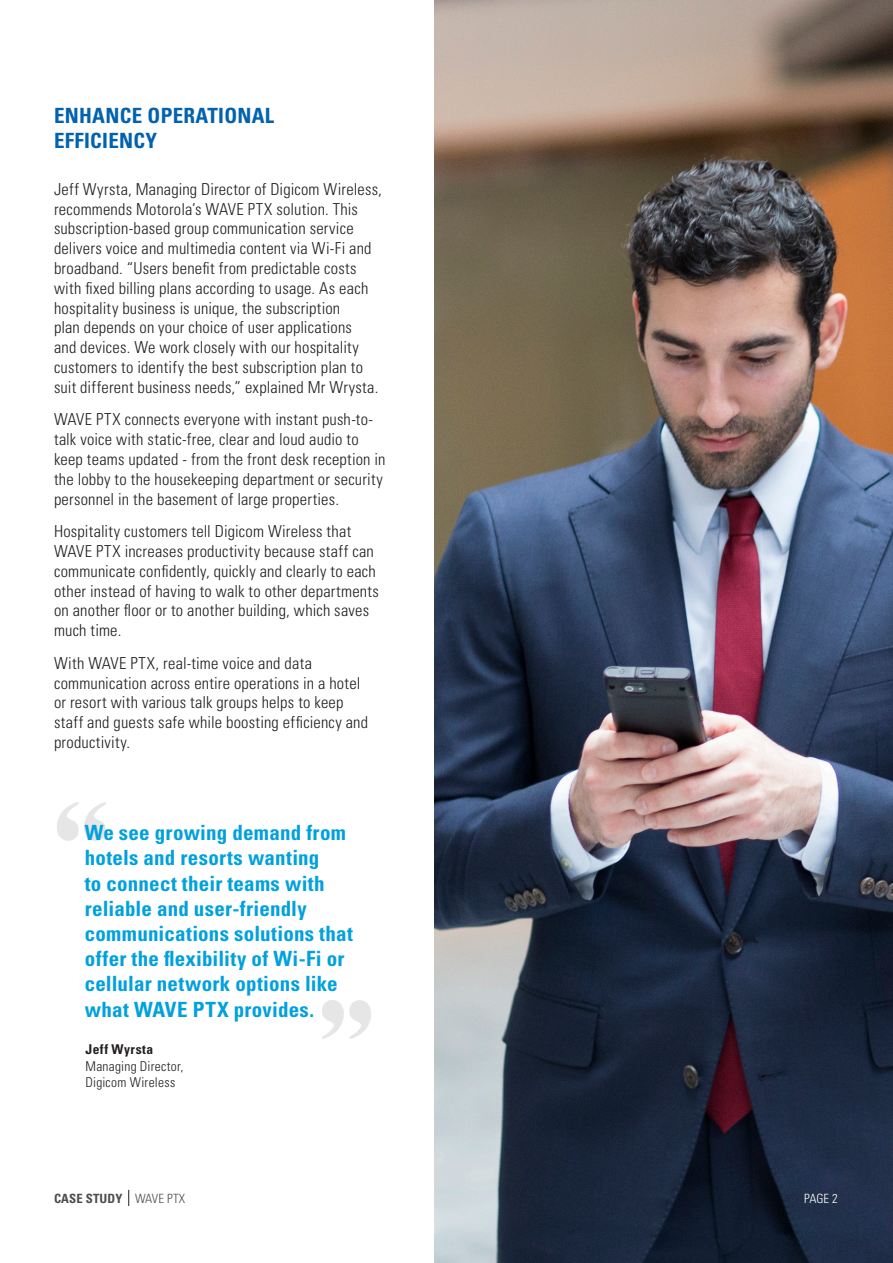
<style>
.page{position:relative;width:893px;height:1263px;background:#fff}
.page>*{position:absolute;margin:0;border:0;box-sizing:border-box;transform-origin:0 0}
.t1{font:700 condensed 21px/25.2px "Univers LT Std";letter-spacing:.01em;color:#00a1de}
.Table_Cell_headers{font:700 condensed 21px/25.2px "Univers LT Std";letter-spacing:.015em;color:#0162b0}
.t2{font:300 condensed 16.5px/19.8px "Univers LT Std";letter-spacing:.01em;color:#231f20}
.t3{font:300 condensed 13.5px "Univers LT Std";letter-spacing:.02em;color:#231f20}
.t4{font:700 condensed 13.5px "Univers LT Std";letter-spacing:.04em;color:#231f20}
.t5{font:700 condensed 12.75px "Univers LT Std";letter-spacing:.01em;color:#4d4d4d}
.t6{font:300 condensed 12.75px "Univers LT Std";color:#fff}
.s1{font-weight:300}
</style>
<div class="page">
<img style="left:57px;top:802px;width:49px;height:39px">
<img style="left:322px;top:1000px;width:49px;height:39px">
<svg style="left:128px;top:1190px;width:1px;height:16px"></svg>
<img style="left:435px;top:0;width:458px;height:1263px">
<p class="Table_Cell_headers" style="left:54px;top:103px;width:222px">ENHANCE OPERATIONAL<br>EFFICIENCY</p>
<p class="t2" style="left:54px;top:179px;width:329px">Jeff Wyrsta, Managing Director of Digicom Wireless, recommends Motorola’s WAVE PTX solution. This subscription-based group communication service delivers voice and multimedia content via Wi-Fi and broadband. “Users benefit from predictable costs with fixed billing plans according to usage. As each hospitality business is unique, the subscription<br>plan depends on your choice of user applications<br>and devices. We work closely with our hospitality customers to identify the best subscription plan to suit different business needs,” explained Mr Wrysta.</p>
<p class="t2" style="left:54px;top:410px;width:333px">WAVE PTX connects everyone with instant push-to&shy;talk voice with static-free, clear and loud audio to keep teams updated - from the front desk reception in the lobby to the housekeeping department or security personnel in the basement of large properties.</p>
<p class="t2" style="left:54px;top:521px;width:326px">Hospitality customers tell Digicom Wireless that WAVE PTX increases productivity because staff can communicate confidently, quickly and clearly to each other instead of having to walk to other departments on another floor or to another building, which saves much time.</p>
<p class="t2" style="left:54px;top:653px;width:316px">With WAVE PTX, real-time voice and data communication across entire operations in a hotel or resort with various talk groups helps to keep staff and guests safe while boosting efficiency and productivity.</p>
<p class="t1" style="left:85px;top:820px;width:270px">We see growing demand from hotels and resorts wanting<br>to connect their teams with reliable and user-friendly communications solutions that offer the flexibility of Wi-Fi or cellular network options like what WAVE PTX provides.</p>
<p class="t4" style="left:86px;top:1041px;width:69px">Jeff Wyrsta</p>
<p class="t3" style="left:86px;top:1058px;width:99px">Managing Director,</p>
<p class="t3" style="left:86px;top:1074px;width:91px">Digicom Wireless</p>
<p class="t5" style="left:54px;top:1190px;width:133px">CASE STUDY <span class="s1">WAVE PTX</span></p>
<p class="t6" style="left:804px;top:1191px;width:35px">PAGE 2</p>
</div>
